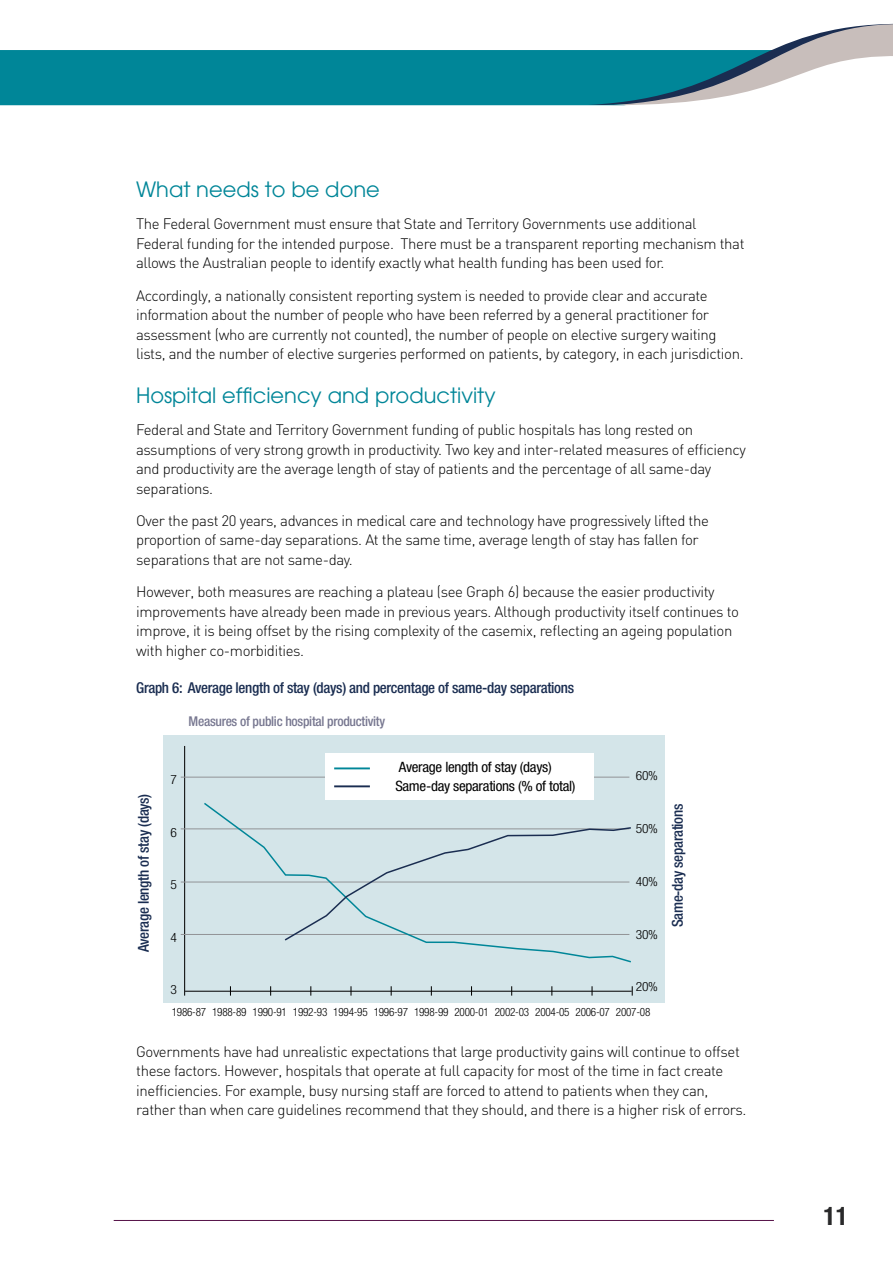
<style>
.page{position:relative;width:893px;height:1263px;background:#fff}
.page>*{position:absolute;margin:0;border:0;box-sizing:border-box;transform-origin:0 0}
.t1{font:700 condensed 25.5px "Helvetica Neue";color:#29292a}
.t2{font:21px "Avant Garde";color:#008698}
.t3{font:300 15px/19.5px "DIN";letter-spacing:-.025em;color:#000}
.t4{font:500 condensed 15px "Helvetica Neue";letter-spacing:-.02em;color:#1a2d51}
.t5{font:condensed 14.25px/19px "Helvetica Neue";letter-spacing:-.02em;color:#000;scale:1.06 1}
.t6{font:500 condensed 13.5px "Helvetica Neue";letter-spacing:-.02em;color:#777790}
.t7{font:300 condensed 12.75px "Helvetica Neue";letter-spacing:-.02em;color:#000;scale:1.06 1}
.t8{font:300 condensed 11.4px "Helvetica Neue";letter-spacing:-.02em;color:#000}
.s1{color:#fff}
</style>
<div class="page">
<div style="left:0;top:50px;width:588px;height:55px;background:#008698"></div>
<svg style="left:588px;top:24px;width:305px;height:81px"></svg>
<hr style="left:114px;top:1220px;width:660px;height:1px;background:#561248">
<div style="left:163px;top:735px;width:502px;height:268px;background:#d4e5e9"></div>
<hr style="left:184px;top:746px;width:1px;height:249px;background:#000">
<hr style="left:181px;top:934px;width:448px;height:1px;background:#939598">
<hr style="left:181px;top:881px;width:448px;height:1px;background:#939598">
<hr style="left:181px;top:828px;width:448px;height:1px;background:#939598">
<hr style="left:181px;top:777px;width:448px;height:1px;background:#939598">
<div style="left:325px;top:753px;width:269px;height:46px;background:#fff"></div>
<hr style="left:334px;top:767px;width:36px;height:2px;background:#008698">
<hr style="left:334px;top:785px;width:36px;height:2px;background:#1a2d51">
<svg style="left:591px;top:986px;width:2px;height:9px"></svg>
<hr style="left:185px;top:991px;width:447px;height:1px;background:#000">
<svg style="left:202px;top:803px;width:429px;height:160px"></svg>
<svg style="left:283px;top:826px;width:348px;height:116px"></svg>
<h2 class="t2" style="left:136px;top:177px;width:245px">What needs to be done</h2>
<p class="t3" style="left:136px;top:214px;width:610px">The Federal Government must ensure that State and Territory Governments use additional<br>Federal funding for the intended purpose. There must be a transparent reporting mechanism that allows the Australian people to identify exactly what health funding has been used for.</p>
<p class="t3" style="left:136px;top:285px;width:609px">Accordingly, a nationally consistent reporting system is needed to provide clear and accurate information about the number of people who have been referred by a general practitioner for assessment (who are currently not counted), the number of people on elective surgery waiting lists, and the number of elective surgeries performed on patients, by category, in each jurisdiction.</p>
<h2 class="t2" style="left:136px;top:383px;width:361px">Hospital efficiency and productivity</h2>
<p class="t3" style="left:136px;top:420px;width:611px">Federal and State and Territory Government funding of public hospitals has long rested on assumptions of very strong growth in productivity. Two key and inter-related measures of efficiency and productivity are the average length of stay of patients and the percentage of all same-day separations.</p>
<p class="t3" style="left:136px;top:511px;width:574px">Over the past 20 years, advances in medical care and technology have progressively lifted the proportion of same-day separations. At the same time, average length of stay has fallen for separations that are not same-day.</p>
<p class="t3" style="left:136px;top:582px;width:604px">However, both measures are reaching a plateau (see Graph 6) because the easier productivity improvements have already been made in previous years. Although productivity itself continues to improve, it is being offset by the rising complexity of the casemix, reflecting an ageing population with higher co-morbidities.</p>
<p class="t4" style="left:136px;top:679px;width:439px">Graph 6: Average length of stay (days) and percentage of same-day separations</p>
<p class="t4" style="left:135px;top:952px;width:160px;rotate:-90deg">Average length of stay (days)</p>
<p class="t6" style="left:189px;top:713px;width:198px">Measures of public hospital productivity</p>
<p class="t7" style="left:170px;top:772px;width:8px">7</p>
<p class="t5" style="left:395px;top:758px;width:172px">Average length of stay (days)<span class="s1">lkjlkj<br></span>Same-day separations (% of total)</p>
<p class="t7" style="left:636px;top:768px;width:22px">60%</p>
<p class="t7" style="left:170px;top:825px;width:8px">6</p>
<p class="t7" style="left:170px;top:877px;width:8px">5</p>
<p class="t7" style="left:636px;top:821px;width:22px">50%</p>
<p class="t7" style="left:636px;top:874px;width:22px">40%</p>
<p class="t4" style="left:668px;top:927px;width:125px;rotate:-90deg">Same-day separations</p>
<p class="t7" style="left:170px;top:930px;width:8px">4</p>
<p class="t7" style="left:636px;top:927px;width:22px">30%</p>
<p class="t7" style="left:170px;top:982px;width:8px">3</p>
<p class="t7" style="left:636px;top:979px;width:22px">20%</p>
<p class="t8" style="left:172px;top:1005px;width:480px">1986-87 1988-89 1990-91 1992-93 1994-95 1996-97 1998-99 2000-01 2002-03 2004-05 2006-07 2007-08</p>
<p class="t3" style="left:136px;top:1041px;width:612px">Governments have had unrealistic expectations that large productivity gains will continue to offset these factors. However, hospitals that operate at full capacity for most of the time in fact create inefficiencies. For example, busy nursing staff are forced to attend to patients when they can, rather than when care guidelines recommend that they should, and there is a higher risk of errors.</p>
<h1 class="t1" style="left:823px;top:1201px;width:26px">11</h1>
</div>
